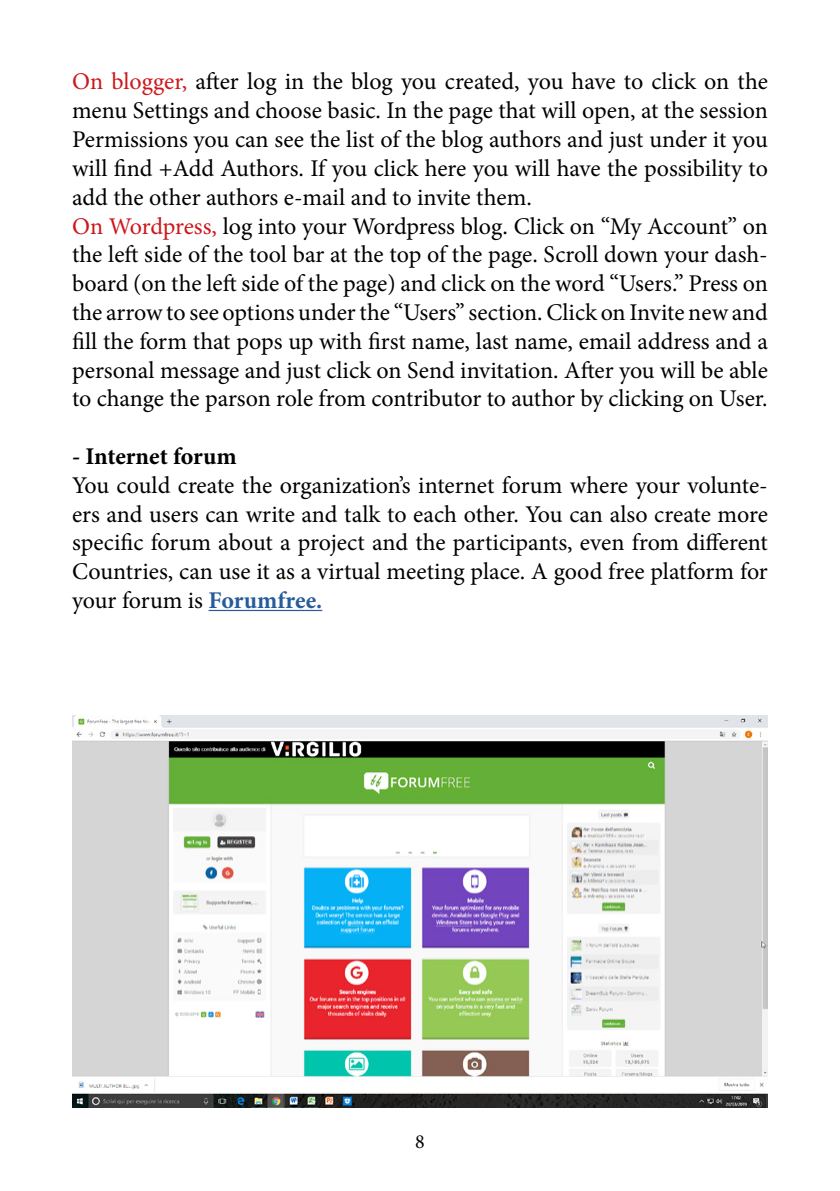
<style>
.page{position:relative;width:840px;height:1191px;background:#fff}
.page>*{position:absolute;margin:0;border:0;box-sizing:border-box;transform-origin:0 0}
.t1{font:24px/28.8px "Minion Pro";letter-spacing:-.005em;color:#000}
.t2{font:700 24px "Minion Pro";letter-spacing:-.005em;color:#000}
.t3{font:20px "Minion Pro";color:#000}
.s1{color:#cd171a}
.s2{font-weight:700;color:#275b9b}
</style>
<div class="page">
<img style="left:72px;top:716px;width:695px;height:391px">
<hr style="left:208px;top:610px;width:114px;height:1px;background:#275b9b">
<p class="t1" style="left:72px;top:68px;width:697px"><span class="s1">On blogger,</span> after log in the blog you created, you have to click on the menu Settings and choose basic. In the page that will open, at the session Permissions you can see the list of the blog authors and just under it you will find +Add Authors. If you click here you will have the possibility to add the other authors e-mail and to invite them.<br><span class="s1">On Wordpress,</span> log into your Wordpress blog. Click on “My Account” on the left side of the tool bar at the top of the page. Scroll down your dash&shy;board (on the left side of the page) and click on the word “Users.” Press on the arrow to see options under the “Users” section. Click on Invite new and fill the form that pops up with first name, last name, email address and a personal message and just click on Send invitation. After you will be able to change the parson role from contributor to author by clicking on User.</p>
<p class="t2" style="left:72px;top:439px;width:166px">- Internet forum</p>
<p class="t1" style="left:72px;top:471px;width:697px;text-align:justify">You could create the organization’s internet forum where your volunte&shy;ers and users can write and talk to each other. You can also create more specific forum about a project and the participants, even from different Countries, can use it as a virtual meeting place. A good free platform for your forum is <span class="s2">Forumfree.</span></p>
<p class="t3" style="left:415px;top:1127px;width:11px">8</p>
</div>
